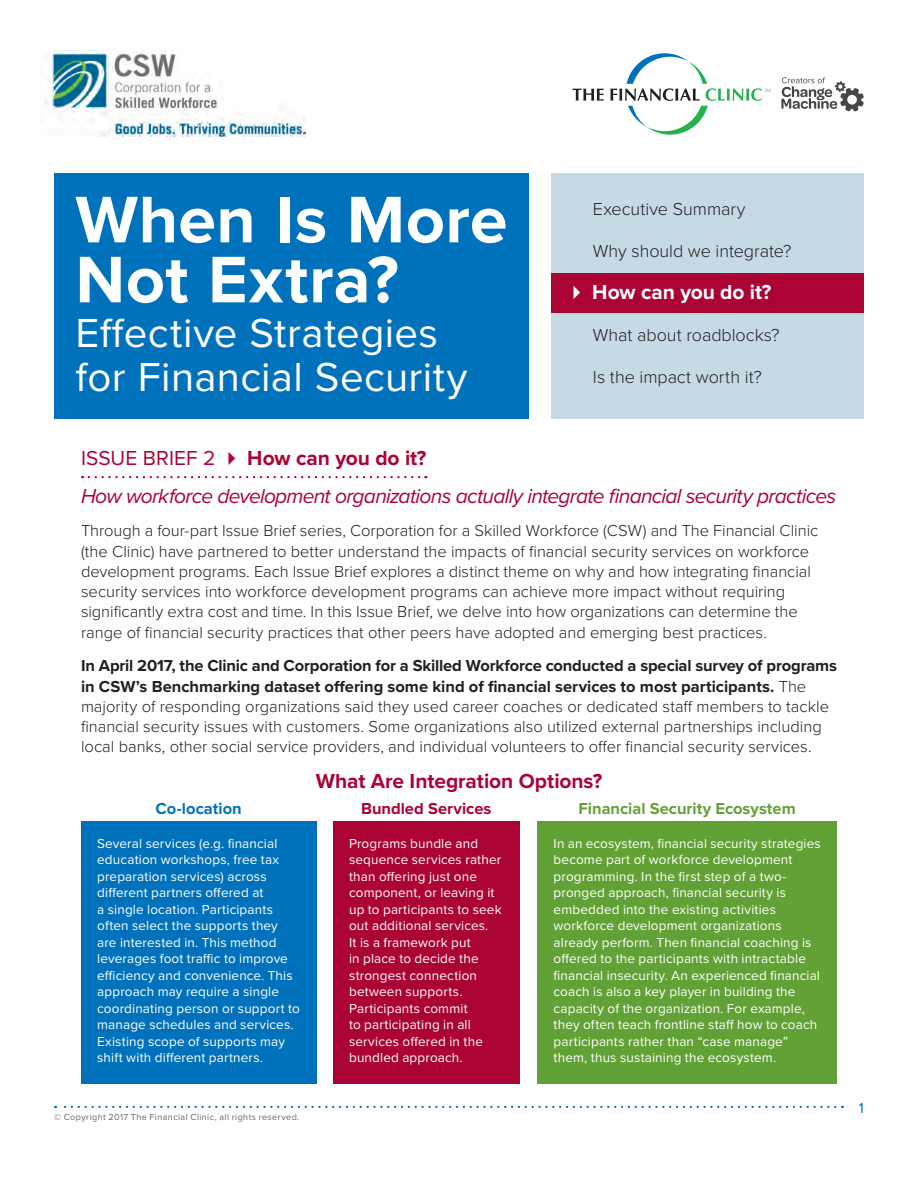
<style>
.page{position:relative;width:918px;height:1188px;background:#fff}
.page>*{position:absolute;margin:0;border:0;box-sizing:border-box;transform-origin:0 0}
.t1{font:700 68.25px/60px "Proxima Nova";letter-spacing:.01em;color:#fff}
.t2{font:42px/43.5px "Proxima Nova";letter-spacing:.01em;color:#fff}
.B_HEAD_Red{font:italic 21px "Proxima Nova";letter-spacing:-.035em;color:#ab0333}
.B_HEAD_Red-2{font:700 21px "Proxima Nova";letter-spacing:-.005em;color:#ab0333}
.body_copy{font:700 21px "Proxima Nova";letter-spacing:-.005em;color:#fff}
.body_copy-2{font:300 18px "Proxima Nova";letter-spacing:-.005em;color:#231f20}
.body_copy-3{font:300 16.5px/20.2px "Proxima Nova";color:#231f20}
.B_HEAD_Red-3{font:700 16.5px "Proxima Nova";color:#62a135}
.B_HEAD_Red-4{font:700 16.5px "Proxima Nova";color:#ab0333}
.B_HEAD_Red-5{font:700 16.5px "Proxima Nova";letter-spacing:.005em;color:#0072bc}
.t3{font:15px "Proxima Nova";color:#0072bc}
.B_HEAD_Red-6{font:13.5px/16.5px "Proxima Nova";letter-spacing:.01em;color:#fff}
.t4{font:9px "Proxima Nova";letter-spacing:.045em;color:#656568}
.s1{font-weight:400}
.s2{font-weight:700}
</style>
<div class="page">
<svg style="left:55px;top:1106px;width:780px;height:2px"></svg>
<svg style="left:89px;top:476px;width:337px;height:2px"></svg>
<img style="left:44px;top:52px;width:261px;height:85px">
<div style="left:54px;top:173px;width:474px;height:246px;background:#0072bc"></div>
<div style="left:552px;top:173px;width:312px;height:246px;background:#c6dae6"></div>
<div style="left:552px;top:273px;width:312px;height:39px;background:#ab0333"></div>
<div style="left:81px;top:821px;width:235px;height:262px;background:#0072bc"></div>
<div style="left:537px;top:821px;width:300px;height:262px;background:#62a135"></div>
<div style="left:333px;top:821px;width:186px;height:262px;background:#ab0333"></div>
<svg style="left:573px;top:89px;width:31px;height:12px"></svg>
<svg style="left:610px;top:53px;width:161px;height:82px"></svg>
<svg style="left:781px;top:77px;width:83px;height:35px"></svg>
<p class="t1" style="left:75px;top:188px;width:434px">When Is More<br>Not Extra?</p>
<p class="t2" style="left:75px;top:310px;width:394px">Effective Strategies for Financial Security</p>
<p class="body_copy-2" style="left:593px;top:196px;width:154px">Executive Summary</p>
<p class="body_copy-2" style="left:593px;top:238px;width:200px">Why should we integrate?</p>
<p class="body_copy" style="left:566px;top:277px;width:207px">✔ How can you do it?</p>
<p class="body_copy-2" style="left:593px;top:322px;width:188px">What about roadblocks?</p>
<p class="body_copy-2" style="left:593px;top:364px;width:170px">Is the impact worth it?</p>
<p class="B_HEAD_Red-2" style="left:81px;top:443px;width:347px"><span class="s1">ISSUE BRIEF 2</span> ✔ How can you do it?</p>
<p class="B_HEAD_Red" style="left:81px;top:480px;width:757px">How workforce development organizations actually integrate financial security practices</p>
<p class="body_copy-3" style="left:81px;top:520px;width:739px">Through a four-part Issue Brief series, Corporation for a Skilled Workforce (CSW) and The Financial Clinic (the Clinic) have partnered to better understand the impacts of financial security services on workforce development programs. Each Issue Brief explores a distinct theme on why and how integrating financial security services into workforce development programs can achieve more impact without requiring significantly extra cost and time. In this Issue Brief, we delve into how organizations can determine the range of financial security practices that other peers have adopted and emerging best practices.</p>
<p class="body_copy-3" style="left:81px;top:655px;width:758px"><span class="s2">In April 2017, the Clinic and Corporation for a Skilled Workforce conducted a special survey of programs in CSW’s Benchmarking dataset offering some kind of financial services to most participants.</span> The majority of responding organizations said they used career coaches or dedicated staff members to tackle financial security issues with customers. Some organizations also utilized external partnerships including local banks, other social service providers, and individual volunteers to offer financial security services.</p>
<p class="B_HEAD_Red-2" style="left:316px;top:766px;width:288px">What Are Integration Options?</p>
<p class="B_HEAD_Red-5" style="left:155px;top:796px;width:88px">Co-location</p>
<p class="B_HEAD_Red-3" style="left:579px;top:796px;width:219px">Financial Security Ecosystem</p>
<p class="B_HEAD_Red-6" style="left:554px;top:834px;width:269px">In an ecosystem, financial security strategies become part of workforce development programming. In the first step of a two&shy;pronged approach, financial security is embedded into the existing activities workforce development organizations already perform. Then financial coaching is offered to the participants with intractable financial insecurity. An experienced financial coach is also a key player in building the capacity of the organization. For example, they often teach frontline staff how to coach participants rather than “case manage” them, thus sustaining the ecosystem.</p>
<p class="B_HEAD_Red-4" style="left:361px;top:796px;width:132px">Bundled Services</p>
<p class="B_HEAD_Red-6" style="left:349px;top:834px;width:154px">Programs bundle and sequence services rather than offering just one component, or leaving it up to participants to seek out additional services.<br>It is a framework put<br>in place to decide the strongest connection between supports.<br>Participants commit<br>to participating in all services offered in the bundled approach.</p>
<p class="B_HEAD_Red-6" style="left:97px;top:834px;width:204px">Several services (e.g. financial education workshops, free tax preparation services) across different partners offered at<br>a single location. Participants often select the supports they are interested in. This method leverages foot traffic to improve efficiency and convenience. This approach may require a single coordinating person or support to manage schedules and services.<br>Existing scope of supports may shift with different partners.</p>
<p class="t4" style="left:54px;top:1110px;width:247px">© Copyright 2017 The Financial Clinic, all rights reserved.</p>
<p class="t3" style="left:859px;top:1096px;width:7px">1</p>
</div>
